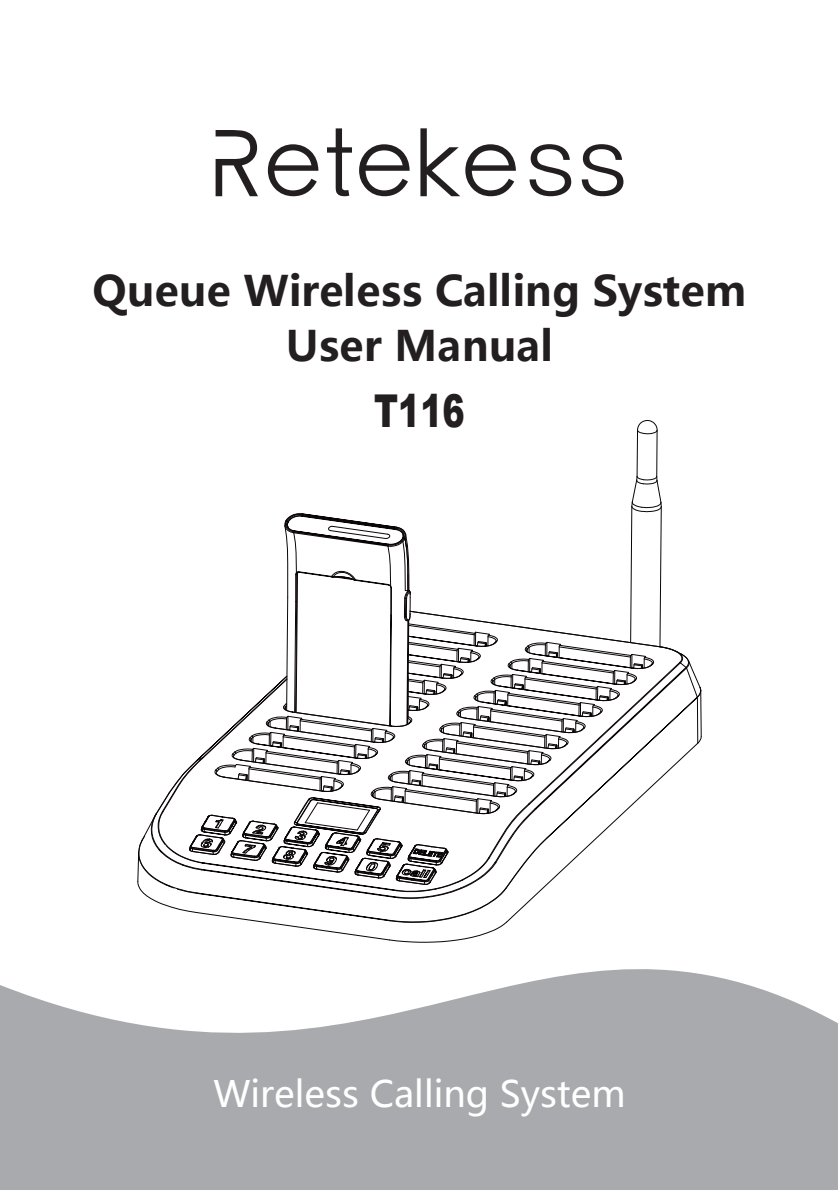
<style>
.page{position:relative;width:838px;height:1190px;background:#fff}
.page>*{position:absolute;margin:0;border:0;box-sizing:border-box;transform-origin:0 0}
.t1{font:900 45.2px "Arial";color:#231f20;scale:.74 1}
.t2{font:700 41.6px/55px "Microsoft Ya Hei";color:#231f20;text-align:center}
.t3{font:36px "Microsoft Ya Hei";color:#fff}
</style>
<div class="page">
<svg style="left:0;top:969px;width:838px;height:221px;fill:#a8aaad"></svg>
<svg style="left:637px;top:420px;width:21px;height:14px"></svg>
<svg style="left:137px;top:476px;width:565px;height:467px"></svg>
<svg style="left:268px;top:144px;width:50px;height:52px"></svg>
<svg style="left:327px;top:128px;width:25px;height:68px"></svg>
<svg style="left:359px;top:144px;width:51px;height:52px"></svg>
<svg style="left:420px;top:128px;width:96px;height:68px"></svg>
<svg style="left:530px;top:144px;width:41px;height:52px"></svg>
<svg style="left:582px;top:144px;width:41px;height:52px"></svg>
<svg style="left:216px;top:130px;width:42px;height:66px"></svg>
<p class="t2" style="left:93px;top:262px;width:655px">Queue Wireless Calling System<br>User Manual</p>
<p class="t1" style="left:374px;top:378px;width:124px">T116</p>
<p class="t3" style="left:214px;top:1070px;width:414px">Wireless Calling System</p>
</div>
